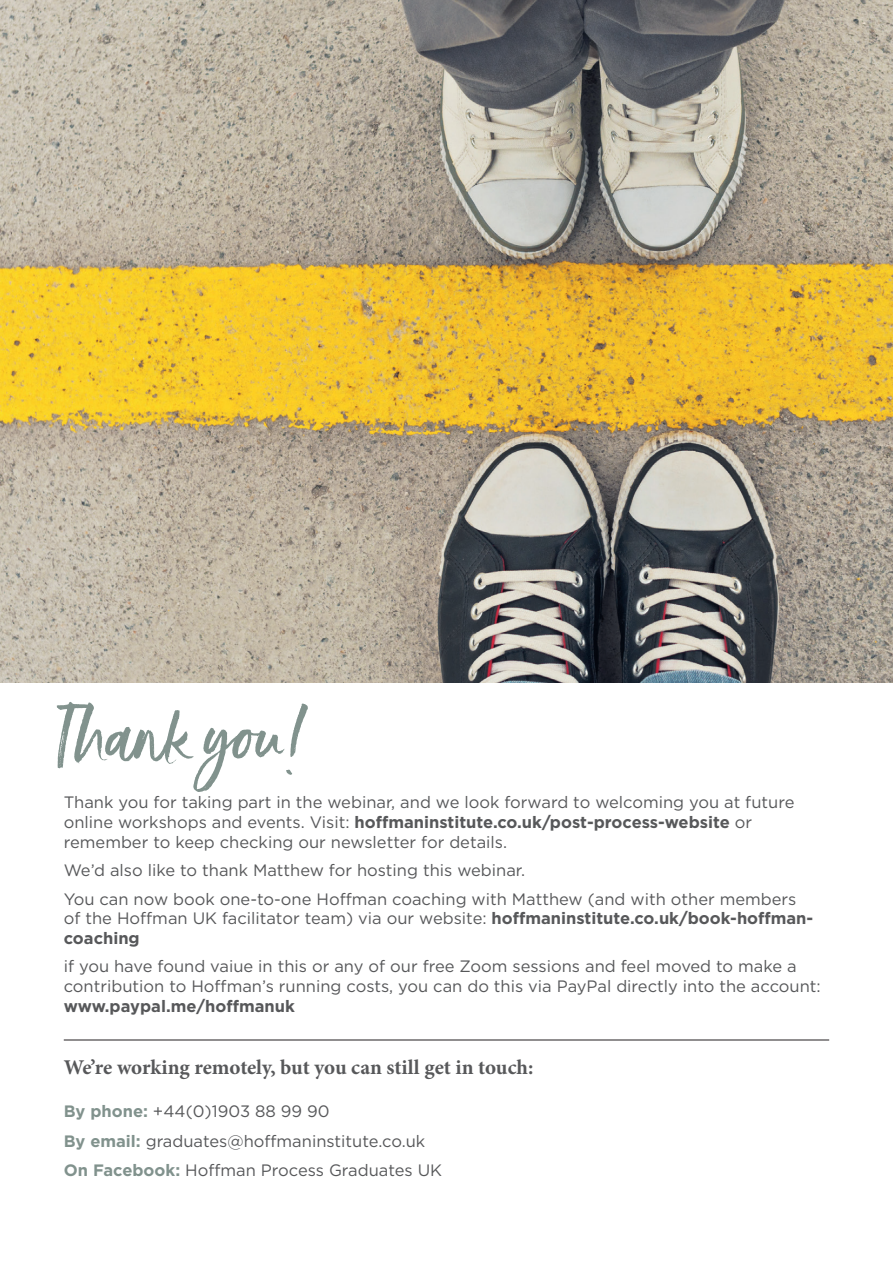
<style>
.page{position:relative;width:893px;height:1263px;background:#fff}
.page>*{position:absolute;margin:0;border:0;box-sizing:border-box;transform-origin:0 0}
.t1{font:72px "Ernestand Emily";color:#81928d}
.t2{font:700 21px "Minion Pro";letter-spacing:-.005em;color:#57585a}
.t3{font:16.5px/19.8px "Gotham";color:#57585a}
.t4{font:700 16.5px "Gotham";color:#57585a}
.s1{font-weight:700}
.s2{font-weight:700;color:#81928d}
</style>
<div class="page">
<hr style="left:64px;top:1039px;width:765px;height:1px;background:#231f20">
<img style="left:0;top:0;width:893px;height:682px">
<h1 class="t1" style="left:57px;top:691px;width:251px">Thank you!</h1>
<p class="t3" style="left:64px;top:792px;width:732px">Thank you for taking part in the webinar, and we look forward to welcoming you at future online workshops and events. Visit: <span class="s1">hoffmaninstitute.co.uk/post-process-website</span> or remember to keep checking our newsletter for details.</p>
<p class="t3" style="left:64px;top:856px;width:734px;line-height:28.3px">We’d also like to thank Matthew for hosting this webinar.<br>You can now book one-to-one Hoffman coaching with Matthew (and with other members</p>
<p class="t3" style="left:64px;top:908px;width:751px">of the Hoffman UK facilitator team) via our website: <span class="s1">hoffmaninstitute.co.uk/book-hoffman&shy;coaching</span></p>
<p class="t3" style="left:64px;top:956px;width:758px">if you have found vaiue in this or any of our free Zoom sessions and feel moved to make a contribution to Hoffman’s running costs, you can do this via PayPal directly into the account:</p>
<p class="t4" style="left:64px;top:997px;width:233px">www.paypal.me/hoffmanuk</p>
<p class="t2" style="left:64px;top:1052px;width:471px">We’re working remotely, but you can still get in touch:</p>
<p class="t3" style="left:64px;top:1096px;width:380px;line-height:29.5px"><span class="s2">By phone:</span> +44(0)1903 88 99 90<br><span class="s2">By email:</span> graduates@hoffmaninstitute.co.uk<br><span class="s2">On Facebook:</span> Hoffman Process Graduates UK</p>
</div>
